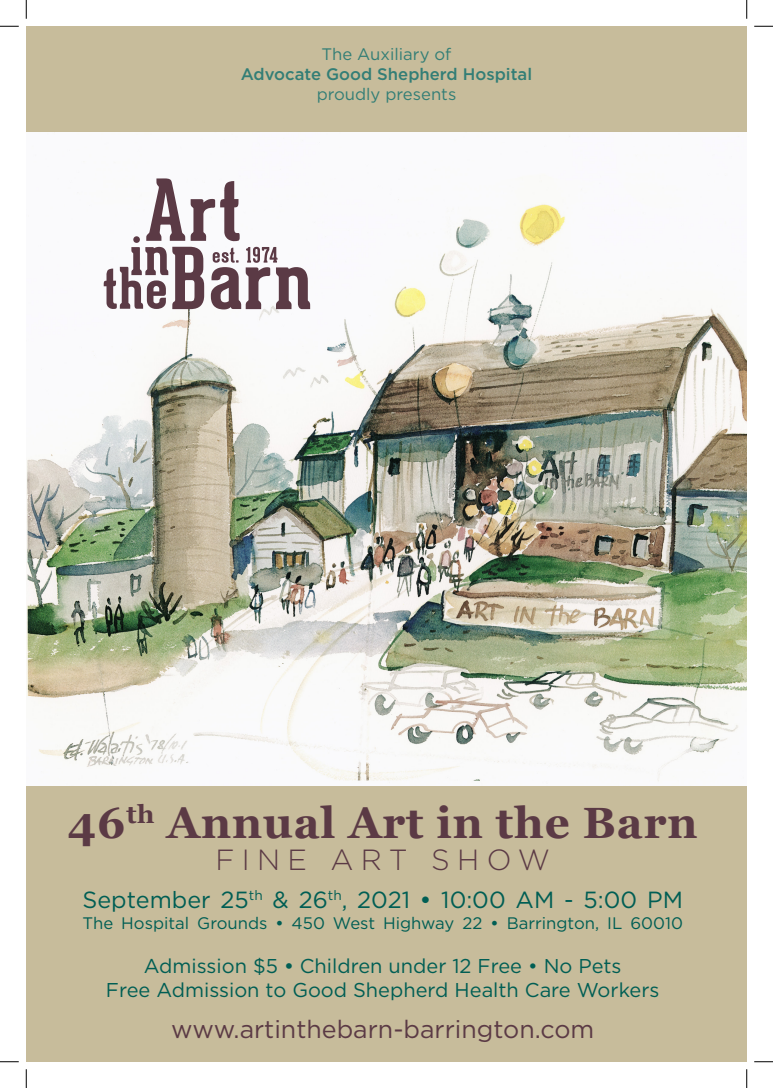
<style>
.page{position:relative;width:773px;height:1088px;background:#fff}
.page>*{position:absolute;margin:0;border:0;box-sizing:border-box;transform-origin:0 0}
.t1{font:700 43.75px "Georgia";letter-spacing:.02em;color:#5b3a45}
.t2{font:300 29.12px "Gotham";letter-spacing:.25em;color:#5b3a45}
.t3{font:25px "Gotham";color:#5b3a45}
.t4{font:23.38px "Gotham";color:#005e54}
.t5{font:20px "Gotham";color:#005e54}
.t6{font:16.62px "Gotham";color:#005e54}
.t7{font:500 16.62px "Gotham";color:#005e54}
.s1{font-weight:500}
</style>
<div class="page">
<div style="left:26px;top:785px;width:720px;height:276px;background:#c7bc9b"></div>
<img style="left:26px;top:131px;width:720px;height:650px">
<div style="left:26px;top:26px;width:720px;height:105px;background:#c7bc9b"></div>
<svg style="left:104px;top:178px;width:206px;height:131px"></svg>
<svg style="left:0;top:25px;width:19px;height:2px"></svg>
<svg style="left:754px;top:25px;width:18px;height:2px"></svg>
<svg style="left:0;top:1061px;width:19px;height:1px"></svg>
<svg style="left:754px;top:1061px;width:18px;height:1px"></svg>
<svg style="left:25px;top:0;width:2px;height:19px"></svg>
<svg style="left:25px;top:1069px;width:2px;height:19px"></svg>
<svg style="left:746px;top:0;width:1px;height:19px"></svg>
<svg style="left:746px;top:1069px;width:1px;height:19px"></svg>
<p class="t6" style="left:321px;top:43px;width:131px">The Auxiliary of</p>
<p class="t7" style="left:241px;top:63px;width:293px">Advocate Good Shepherd Hospital</p>
<p class="t6" style="left:316px;top:83px;width:141px">proudly presents</p>
<p class="t1" style="left:68px;top:794px;width:631px">46<sup>th</sup> Annual Art in the Barn</p>
<p class="t2" style="left:215px;top:841px;width:336px">FINE ART SHOW</p>
<p class="t4" style="left:82px;top:884px;width:602px">September 25<sup>th</sup> &amp; 26<sup>th</sup>, 2021 <span class="s1">•</span> 10:00 AM - 5:00 PM</p>
<p class="t6" style="left:82px;top:912px;width:602px">The Hospital Grounds <span class="s1">•</span> 450 West Highway 22 <span class="s1">•</span> Barrington, IL 60010</p>
<p class="t5" style="left:144px;top:952px;width:479px">Admission $5 <span class="s1">•</span> Children under 12 Free • No Pets</p>
<p class="t5" style="left:106px;top:976px;width:555px">Free Admission to Good Shepherd Health Care Workers</p>
<p class="t3" style="left:171px;top:1013px;width:424px">www.artinthebarn-barrington.com</p>
</div>
